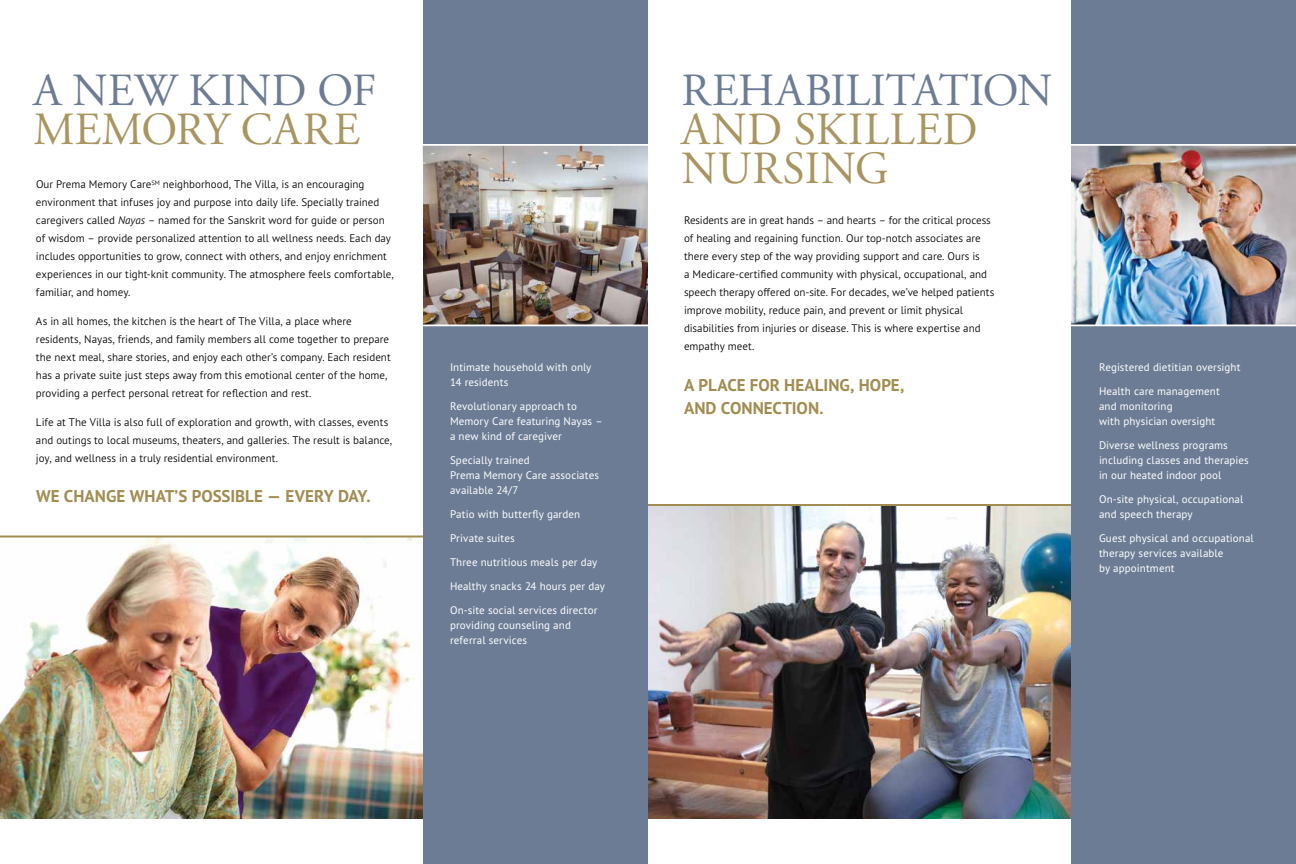
<style>
.page{position:relative;width:1296px;height:864px;background:#fff}
.page>*{position:absolute;margin:0;border:0;box-sizing:border-box;transform-origin:0 0}
.t1{font:46px/39px "Adobe Garamond Pro";letter-spacing:.015em;color:#a99560}
.t2{font:46px "Adobe Garamond Pro";color:#6b7c94}
.t3{font:700 17px/23px "PT Sans Pro";color:#a18c52}
.t4{font:300 11px/18px "PT Sans Pro";color:#000}
.t5{font:11px/15px "PT Sans Pro";letter-spacing:.01em;color:#fff}
.s1{font-style:italic}
</style>
<div class="page">
<img style="left:0;top:538px;width:423px;height:281px">
<hr style="left:0;top:536px;width:438px;height:2px;background:#a18c52">
<img style="left:648px;top:506px;width:423px;height:313px">
<hr style="left:639px;top:504px;width:441px;height:2px;background:#a18c52">
<div style="left:423px;top:0;width:225px;height:864px;background:#6b7c94"></div>
<div style="left:1071px;top:0;width:225px;height:864px;background:#6b7c94"></div>
<img style="left:423px;top:165px;width:225px;height:151px">
<svg style="left:423px;top:146px;width:225px;height:19px;background:#b7b3b1"></svg>
<img style="left:423px;top:316px;width:225px;height:9px">
<hr style="left:416px;top:144px;width:232px;height:2px;background:#fff">
<hr style="left:416px;top:325px;width:232px;height:1px;background:#fff">
<img style="left:1071px;top:146px;width:225px;height:179px">
<hr style="left:1061px;top:144px;width:235px;height:2px;background:#fff">
<hr style="left:1061px;top:325px;width:235px;height:1px;background:#fff">
<h1 class="t2" style="left:33px;top:63px;width:344px">A NEW KIND OF</h1>
<h1 class="t1" style="left:33px;top:112px;width:328px">MEMORY CARE</h1>
<p class="t4" style="left:36px;top:175px;width:359px">Our Prema Memory Care<sup>SM</sup> neighborhood, The Villa, is an encouraging environment that infuses joy and purpose into daily life. Specially trained caregivers called <span class="s1">Nayas</span> – named for the Sanskrit word for guide or person of wisdom – provide personalized attention to all wellness needs. Each day includes opportunities to grow, connect with others, and enjoy enrichment experiences in our tight-knit community. The atmosphere feels comfortable, familiar, and homey.</p>
<p class="t4" style="left:36px;top:312px;width:356px">As in all homes, the kitchen is the heart of The Villa, a place where residents, Nayas, friends, and family members all come together to prepare the next meal, share stories, and enjoy each other’s company. Each resident has a private suite just steps away from this emotional center of the home, providing a perfect personal retreat for reflection and rest.</p>
<p class="t4" style="left:36px;top:413px;width:358px">Life at The Villa is also full of exploration and growth, with classes, events and outings to local museums, theaters, and galleries. The result is balance, joy, and wellness in a truly residential environment.</p>
<h2 class="t3" style="left:36px;top:484px;width:336px">WE CHANGE WHAT’S POSSIBLE — EVERY DAY.</h2>
<p class="t5" style="left:450px;top:359px;width:143px">Intimate household with only<br>14 residents</p>
<p class="t5" style="left:450px;top:398px;width:154px">Revolutionary approach to<br>Memory Care featuring Nayas – a new kind of caregiver</p>
<p class="t5" style="left:450px;top:452px;width:151px">Specially trained<br>Prema Memory Care associates available 24/7</p>
<p class="t5" style="left:450px;top:502px;width:157px;line-height:24px">Patio with butterfly garden<br>Private suites<br>Three nutritious meals per day<br>Healthy snacks 24 hours per day<br>On-site social services director</p>
<p class="t5" style="left:450px;top:617px;width:122px">providing counseling and referral services</p>
<h1 class="t2" style="left:681px;top:63px;width:373px">REHABILITATION</h1>
<h1 class="t1" style="left:681px;top:112px;width:298px">AND SKILLED<br>NURSING</h1>
<p class="t4" style="left:684px;top:211px;width:312px">Residents are in great hands – and hearts – for the critical process of healing and regaining function. Our top-notch associates are there every step of the way providing support and care. Ours is<br>a Medicare-certified community with physical, occupational, and speech therapy offered on-site. For decades, we’ve helped patients improve mobility, reduce pain, and prevent or limit physical disabilities from injuries or disease. This is where expertise and empathy meet.</p>
<h2 class="t3" style="left:684px;top:374px;width:222px">A PLACE FOR HEALING, HOPE,<br>AND CONNECTION.</h2>
<p class="t5" style="left:1099px;top:355px;width:143px;line-height:24px">Registered dietitian oversight<br>Health care management</p>
<p class="t5" style="left:1099px;top:398px;width:118px">and monitoring<br>with physician oversight</p>
<p class="t5" style="left:1099px;top:437px;width:151px">Diverse wellness programs including classes and therapies in our heated indoor pool</p>
<p class="t5" style="left:1099px;top:491px;width:146px">On-site physical, occupational and speech therapy</p>
<p class="t5" style="left:1099px;top:530px;width:156px">Guest physical and occupational therapy services available<br>by appointment</p>
</div>
